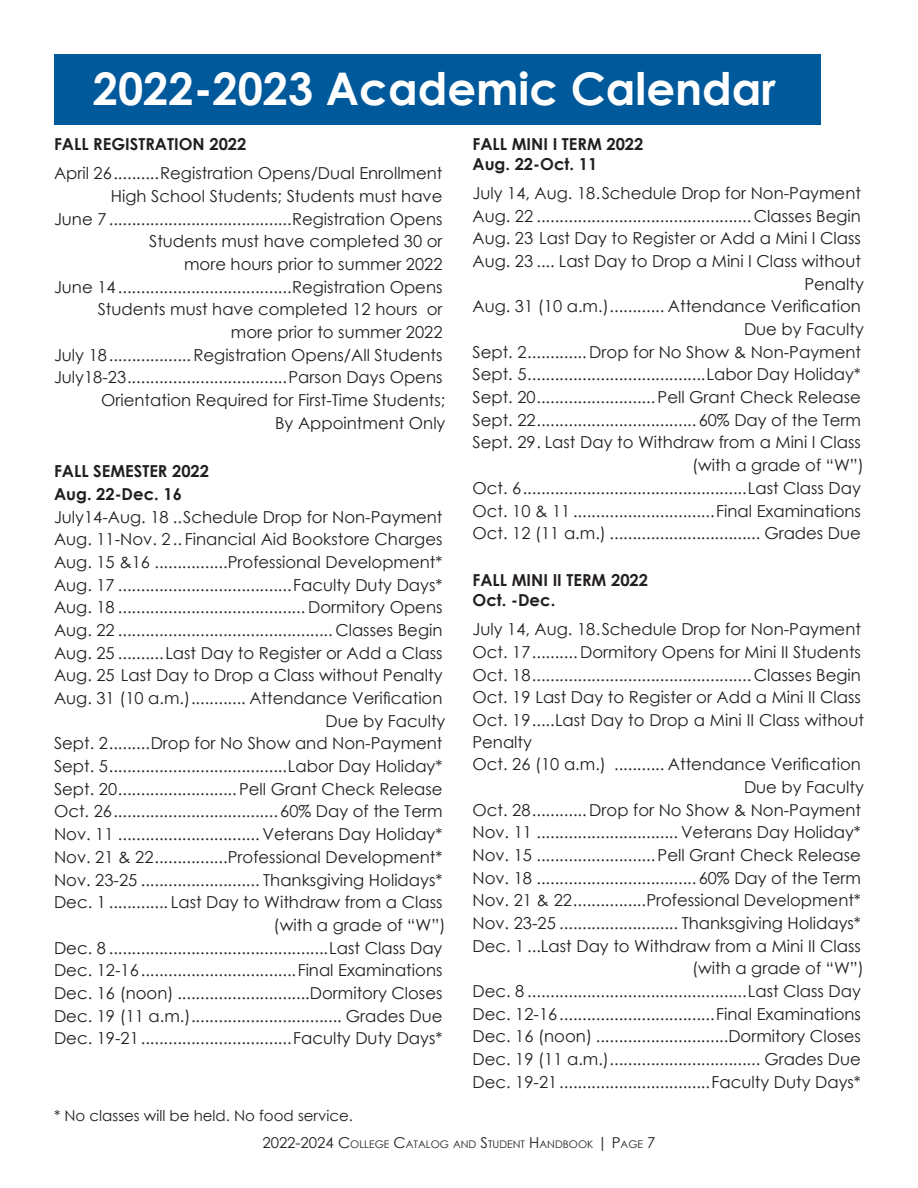
<style>
.page{position:relative;width:918px;height:1188px;background:#fff}
.page>*{position:absolute;margin:0;border:0;box-sizing:border-box;transform-origin:0 0}
.t1{font:700 45px "Century Gothic";color:#fff}
.t2{font:16.5px/21.6px "Century Gothic";color:#231f20}
.t3{font:700 16.5px "Century Gothic";color:#231f20}
.t4{font:15px "Century Gothic";color:#231f20}
.t5{font:10.5px "Century Gothic";color:#231f20}
.s1{font-size:15px}
</style>
<div class="page">
<div style="left:54px;top:54px;width:767px;height:70px;background:#00599b"></div>
<p class="t1" style="left:93px;top:55px;width:685px">2022-2023 Academic Calendar</p>
<p class="t3" style="left:54px;top:131px;width:194px">FALL REGISTRATION 2022</p>
<p class="t2" style="left:54px;top:162px;width:390px">April 26..........Registration Opens/Dual Enrollment</p>
<p class="t2" style="left:111px;top:185px;width:333px">High School Students; Students must have</p>
<p class="t2" style="left:54px;top:208px;width:390px">June 7 ........................................Registration Opens</p>
<p class="t2" style="left:149px;top:230px;width:295px">Students must have completed 30 or</p>
<p class="t2" style="left:184px;top:253px;width:260px">more hours prior to summer 2022</p>
<p class="t2" style="left:54px;top:276px;width:390px">June 14 ......................................Registration Opens</p>
<p class="t2" style="left:98px;top:298px;width:346px">Students must have completed 12 hours or</p>
<p class="t2" style="left:231px;top:321px;width:213px">more prior to summer 2022</p>
<p class="t2" style="left:54px;top:344px;width:390px">July 18..................Registration Opens/All Students</p>
<p class="t2" style="left:54px;top:366px;width:390px">July18-23...................................Parson Days Opens</p>
<p class="t2" style="left:101px;top:389px;width:346px">Orientation Required for First-Time Students;</p>
<p class="t2" style="left:275px;top:412px;width:172px">By Appointment Only</p>
<p class="t3" style="left:54px;top:459px;width:157px">FALL SEMESTER 2022</p>
<p class="t3" style="left:54px;top:481px;width:130px">Aug. 22-Dec. 16</p>
<p class="t2" style="left:54px;top:506px;width:390px">July14-Aug. 18 ..Schedule Drop for Non-Payment</p>
<p class="t2" style="left:54px;top:528px;width:390px">Aug. 11-Nov. 2.. Financial Aid Bookstore Charges</p>
<p class="t2" style="left:54px;top:551px;width:390px">Aug. 15 &amp;16 ................Professional Development*</p>
<p class="t2" style="left:54px;top:574px;width:390px">Aug. 17 ......................................Faculty Duty Days*</p>
<p class="t2" style="left:54px;top:596px;width:390px">Aug. 18 ......................................... Dormitory Opens</p>
<p class="t2" style="left:54px;top:619px;width:390px">Aug. 22 ............................................... Classes Begin</p>
<p class="t2" style="left:54px;top:642px;width:390px">Aug. 25 ..........Last Day to Register or Add a Class</p>
<p class="t2" style="left:54px;top:664px;width:390px">Aug. 25 Last Day to Drop a Class without Penalty</p>
<p class="t2" style="left:54px;top:687px;width:390px">Aug. 31 (10 a.m.)............ Attendance Verification</p>
<p class="t2" style="left:326px;top:710px;width:121px">Due by Faculty</p>
<p class="t2" style="left:54px;top:732px;width:390px">Sept. 2.........Drop for No Show and Non-Payment</p>
<p class="t2" style="left:54px;top:755px;width:390px">Sept. 5.......................................Labor Day Holiday*</p>
<p class="t2" style="left:54px;top:778px;width:390px">Sept. 20..........................Pell Grant Check Release</p>
<p class="t2" style="left:54px;top:800px;width:390px">Oct. 26....................................60% Day of the Term</p>
<p class="t2" style="left:54px;top:823px;width:390px">Nov. 11 ............................... Veterans Day Holiday*</p>
<p class="t2" style="left:54px;top:846px;width:390px">Nov. 21 &amp; 22................Professional Development*</p>
<p class="t2" style="left:54px;top:869px;width:390px">Nov. 23-25 .......................... Thanksgiving Holidays*</p>
<p class="t2" style="left:54px;top:891px;width:390px">Dec. 1 ............. Last Day to Withdraw from a Class</p>
<p class="t2" style="left:274px;top:914px;width:173px">(with a grade of “W”)</p>
<p class="t2" style="left:54px;top:937px;width:390px">Dec. 8 ................................................Last Class Day</p>
<p class="t2" style="left:54px;top:959px;width:390px">Dec. 12-16..................................Final Examinations</p>
<p class="t2" style="left:54px;top:982px;width:390px">Dec. 16 (noon) .............................Dormitory Closes</p>
<p class="t2" style="left:54px;top:1005px;width:390px">Dec. 19 (11 a.m.)................................. Grades Due</p>
<p class="t2" style="left:54px;top:1027px;width:390px">Dec. 19-21.................................Faculty Duty Days*</p>
<p class="t3" style="left:472px;top:131px;width:172px">FALL MINI I TERM 2022</p>
<p class="t3" style="left:472px;top:151px;width:126px">Aug. 22-Oct. 11</p>
<p class="t2" style="left:472px;top:182px;width:390px">July 14, Aug. 18.Schedule Drop for Non-Payment</p>
<p class="t2" style="left:472px;top:205px;width:390px">Aug. 22 ............................................... Classes Begin</p>
<p class="t2" style="left:472px;top:227px;width:390px">Aug. 23 Last Day to Register or Add a Mini I Class</p>
<p class="t2" style="left:472px;top:250px;width:390px">Aug. 23 .... Last Day to Drop a Mini I Class without</p>
<p class="t2" style="left:804px;top:273px;width:61px">Penalty</p>
<p class="t2" style="left:472px;top:295px;width:390px">Aug. 31 (10 a.m.)............ Attendance Verification</p>
<p class="t2" style="left:744px;top:318px;width:121px">Due by Faculty</p>
<p class="t2" style="left:472px;top:341px;width:390px">Sept. 2............. Drop for No Show &amp; Non-Payment</p>
<p class="t2" style="left:472px;top:363px;width:390px">Sept. 5.......................................Labor Day Holiday*</p>
<p class="t2" style="left:472px;top:386px;width:390px">Sept. 20..........................Pell Grant Check Release</p>
<p class="t2" style="left:472px;top:409px;width:390px">Sept. 22...................................60% Day of the Term</p>
<p class="t2" style="left:472px;top:431px;width:390px">Sept. 29. Last Day to Withdraw from a Mini I Class</p>
<p class="t2" style="left:692px;top:454px;width:173px">(with a grade of “W”)</p>
<p class="t2" style="left:472px;top:477px;width:390px">Oct. 6.................................................Last Class Day</p>
<p class="t2" style="left:472px;top:500px;width:390px">Oct. 10 &amp; 11 ...............................Final Examinations</p>
<p class="t2" style="left:472px;top:522px;width:390px">Oct. 12 (11 a.m.) ................................. Grades Due</p>
<p class="t3" style="left:472px;top:567px;width:177px">FALL MINI II TERM 2022</p>
<p class="t3" style="left:472px;top:587px;width:84px">Oct. -Dec.</p>
<p class="t2" style="left:472px;top:618px;width:390px">July 14, Aug. 18.Schedule Drop for Non-Payment</p>
<p class="t2" style="left:472px;top:641px;width:390px">Oct. 17.......... Dormitory Opens for Mini II Students</p>
<p class="t2" style="left:472px;top:664px;width:390px">Oct. 18................................................ Classes Begin</p>
<p class="t2" style="left:472px;top:686px;width:390px">Oct. 19 Last Day to Register or Add a Mini II Class</p>
<p class="t2" style="left:472px;top:709px;width:393px">Oct. 19.....Last Day to Drop a Mini II Class without<br>Penalty</p>
<p class="t2" style="left:472px;top:753px;width:390px">Oct. 26 (10 a.m.) ........... Attendance Verification</p>
<p class="t2" style="left:744px;top:776px;width:121px">Due by Faculty</p>
<p class="t2" style="left:472px;top:799px;width:390px">Oct. 28............ Drop for No Show &amp; Non-Payment</p>
<p class="t2" style="left:472px;top:821px;width:390px">Nov. 11 ............................... Veterans Day Holiday*</p>
<p class="t2" style="left:472px;top:844px;width:390px">Nov. 15 ..........................Pell Grant Check Release</p>
<p class="t2" style="left:472px;top:867px;width:390px">Nov. 18 ................................... 60% Day of the Term</p>
<p class="t2" style="left:472px;top:889px;width:390px">Nov. 21 &amp; 22................Professional Development*</p>
<p class="t2" style="left:472px;top:912px;width:390px">Nov. 23-25 .......................... Thanksgiving Holidays*</p>
<p class="t2" style="left:472px;top:935px;width:390px">Dec. 1 ...Last Day to Withdraw from a Mini II Class</p>
<p class="t2" style="left:692px;top:957px;width:173px">(with a grade of “W”)</p>
<p class="t2" style="left:472px;top:980px;width:390px">Dec. 8 ................................................Last Class Day</p>
<p class="t2" style="left:472px;top:1003px;width:390px">Dec. 12-16..................................Final Examinations</p>
<p class="t2" style="left:472px;top:1025px;width:390px">Dec. 16 (noon) .............................Dormitory Closes</p>
<p class="t2" style="left:472px;top:1048px;width:390px">Dec. 19 (11 a.m.)................................. Grades Due</p>
<p class="t2" style="left:472px;top:1071px;width:390px">Dec. 19-21.................................Faculty Duty Days*</p>
<p class="t4" style="left:54px;top:1105px;width:301px">* No classes will be held. No food service.</p>
<p class="t5" style="left:262px;top:1137px;width:395px"><span class="s1">2022-2024 C</span>OLLEGE <span class="s1">C</span>ATALOG AND <span class="s1">S</span>TUDENT <span class="s1">H</span>ANDBOOK <span class="s1">| P</span>AGE <span class="s1">7</span></p>
</div>
